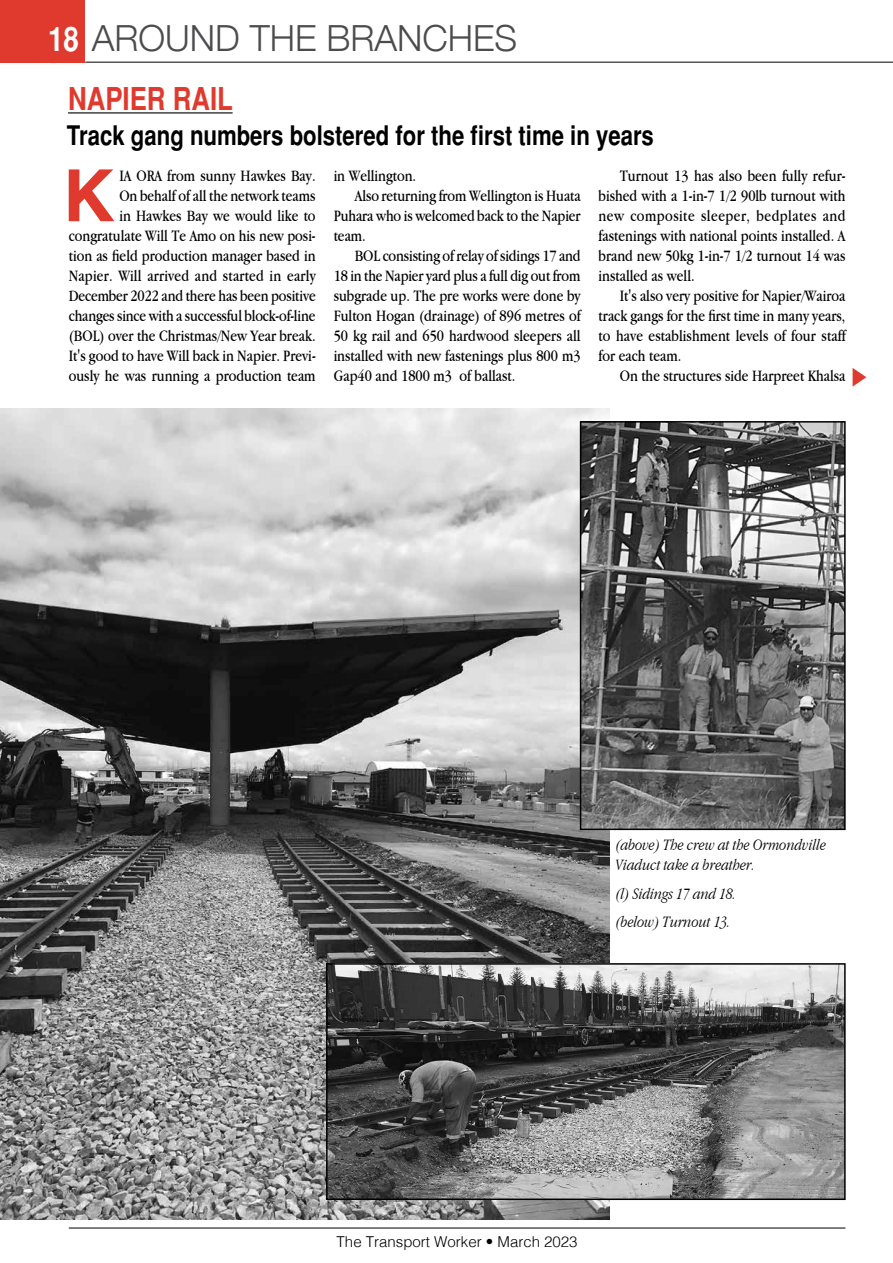
<style>
.page{position:relative;width:893px;height:1263px;background:#fff}
.page>*{position:absolute;margin:0;border:0;box-sizing:border-box;transform-origin:0 0}
.t1{font:700 72px "Helvetica";color:#e03a2e}
.t2{font:300 36px "Helvetica Neue";color:#4c4c4e}
.t3{font:700 condensed 31.5px "Helvetica";color:#e03a2e}
.t4{font:700 condensed 27px "Helvetica";color:#000}
.t5{font:16.5px/20px "Apple Garamond";color:#000;text-align:justify}
.t6{font:italic 300 16.5px/20px "Apple Garamond";color:#000}
.t7{font:300 15px "Helvetica";color:#000}
.s1{font-family:"Helvetica";font-weight:700;font-stretch:condensed;font-size:33.75px;color:#fff}
</style>
<div class="page">
<hr style="left:69px;top:1228px;width:776px;height:1px;background:#000">
<div style="left:0;top:0;width:85px;height:63px;background:#e03a2e"></div>
<hr style="left:85px;top:62px;width:808px;height:1px;background:#000">
<svg style="left:853px;top:368px;width:13px;height:19px"></svg>
<hr style="left:68px;top:112px;width:165px;height:1px;background:#000">
<img style="left:1px;top:408px;width:608px;height:811px">
<img style="left:329px;top:966px;width:514px;height:231px">
<div style="left:326px;top:963px;width:520px;height:237px;border:2px solid #000"></div>
<img style="left:583px;top:424px;width:260px;height:403px">
<div style="left:580px;top:421px;width:266px;height:409px;border:2px solid #000"></div>
<h2 class="t2" style="left:48px;top:9px;width:471px"><span class="s1">18</span> AROUND THE BRANCHES</h2>
<h3 class="t3" style="left:68px;top:80px;width:167px">NAPIER RAIL</h3>
<h3 class="t4" style="left:67px;top:120px;width:588px">Track gang numbers bolstered for the first time in years</h3>
<h1 class="t1" style="left:63px;top:138px;width:53px">K</h1>
<p class="t5" style="left:599px;top:166px;width:248px;text-indent:21px">Turnout 13 has also been fully refur&shy;bished with a 1-in-7 1/2 90lb turnout with new composite sleeper, bedplates and fastenings with national points installed. A brand new 50kg 1-in-7 1/2 turnout 14 was installed as well.</p>
<p class="t5" style="left:599px;top:285px;width:248px;text-indent:21px">It's also very positive for Napier/Wairoa track gangs for the first time in many years, to have establishment levels of four staff for each team.</p>
<p class="t5" style="left:620px;top:365px;width:227px">On the structures side Harpreet Khalsa</p>
<p class="t5" style="left:69px;top:166px;width:248px;text-align:right">IA ORA from sunny Hawkes Bay.<br>On behalf of all the network teams<br>in Hawkes Bay we would like to congratulate Will Te Amo on his new posi&shy;tion as field production manager based in Napier. Will arrived and started in early December 2022 and there has been positive changes since with a successful block-of-line (BOL) over the Christmas/New Year break.<br>It's good to have Will back in Napier. Previ&shy;ously he was running a production team</p>
<p class="t5" style="left:334px;top:166px;width:84px">in Wellington.</p>
<p class="t5" style="left:355px;top:186px;width:227px">Also returning from Wellington is Huata</p>
<p class="t5" style="left:334px;top:206px;width:248px">Puhara who is welcomed back to the Napier</p>
<p class="t5" style="left:334px;top:226px;width:34px">team.</p>
<p class="t5" style="left:355px;top:245px;width:227px">BOL consisting of relay of sidings 17 and</p>
<p class="t5" style="left:334px;top:265px;width:248px">18 in the Napier yard plus a full dig out from</p>
<p class="t5" style="left:334px;top:285px;width:248px">subgrade up. The pre works were done by</p>
<p class="t5" style="left:334px;top:305px;width:248px">Fulton Hogan (drainage) of 896 metres of</p>
<p class="t5" style="left:334px;top:325px;width:248px">50 kg rail and 650 hardwood sleepers all</p>
<p class="t5" style="left:334px;top:345px;width:248px">installed with new fastenings plus 800 m3</p>
<p class="t5" style="left:334px;top:365px;width:183px">Gap40 and 1800 m3 of ballast.</p>
<p class="t6" style="left:616px;top:835px;width:212px">(above) The crew at the Ormondville<br>Viaduct take a breather.</p>
<p class="t6" style="left:616px;top:879px;width:122px;line-height:28.5px">(l) Sidings 17 and 18. (below) Turnout 13.</p>
<p class="t7" style="left:337px;top:1229px;width:242px">The Transport Worker • March 2023</p>
</div>
